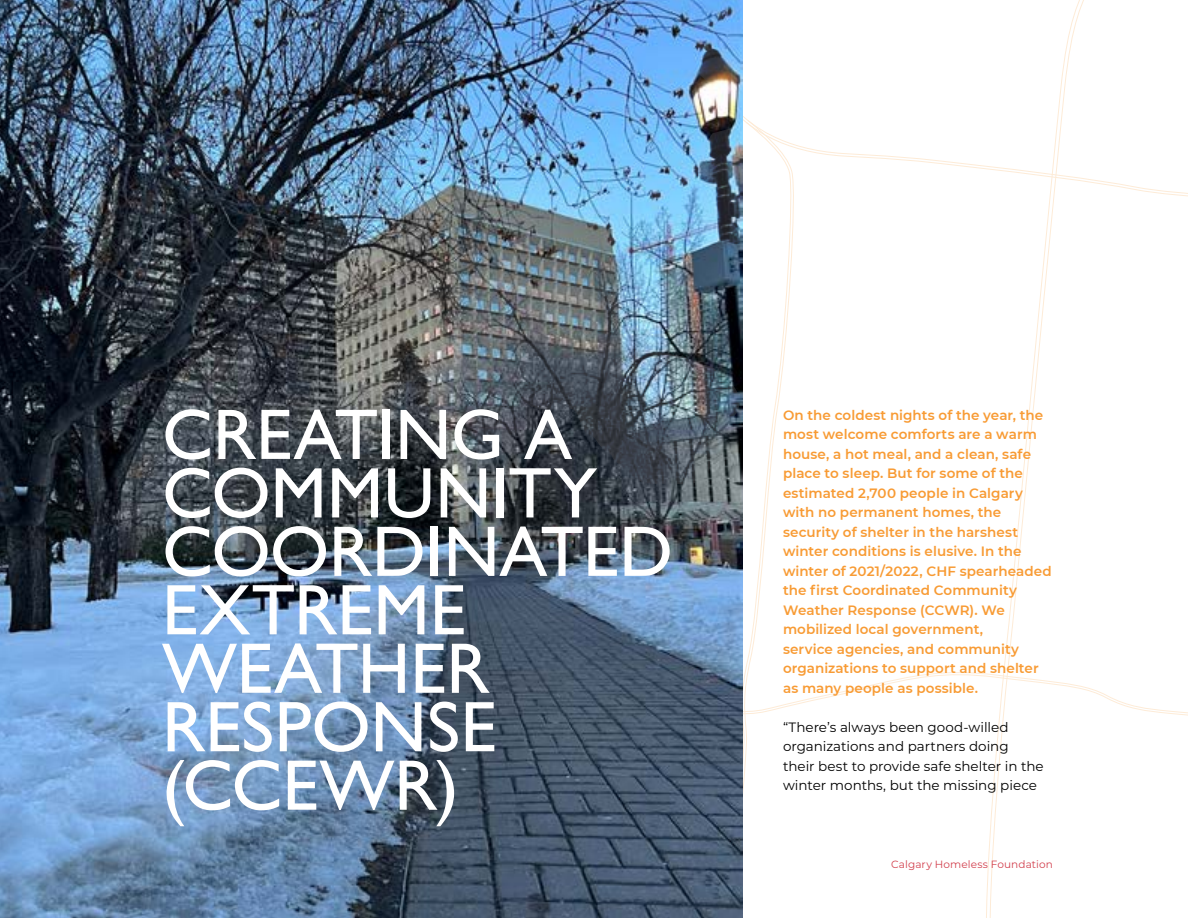
<style>
.page{position:relative;width:1188px;height:918px;background:#fff}
.page>*{position:absolute;margin:0;border:0;box-sizing:border-box;transform-origin:0 0}
.t1{font:72px/58.5px "Gill Sans";color:#fff}
.t2{font:600 13.5px/19.5px "Montserrat";letter-spacing:.005em;color:#f89b34}
.t3{font:13.5px/19.5px "Montserrat";color:#000}
.t4{font:10.5px "Montserrat";letter-spacing:.01em;color:#d23f4d}
</style>
<div class="page">
<img style="left:0;top:0;width:1188px;height:918px">
<h1 class="t1" style="left:162px;top:407px;width:513px">CREATING A<br>COMMUNITY<br>COORDINATED<br>EXTREME<br>WEATHER<br>RESPONSE (CCEWR)</h1>
<p class="t2" style="left:783px;top:405px;width:270px">On the coldest nights of the year, the most welcome comforts are a warm house, a hot meal, and a clean, safe place to sleep. But for some of the estimated 2,700 people in Calgary with no permanent homes, the security of shelter in the harshest winter conditions is elusive. In the winter of 2021/2022, CHF spearheaded the first Coordinated Community Weather Response (CCWR). We mobilized local government,<br>service agencies, and community organizations to support and shelter as many people as possible.</p>
<p class="t3" style="left:783px;top:717px;width:262px">“There’s always been good-willed organizations and partners doing<br>their best to provide safe shelter in the winter months, but the missing piece</p>
<p class="t4" style="left:891px;top:858px;width:163px">Calgary Homeless Foundation</p>
</div>
